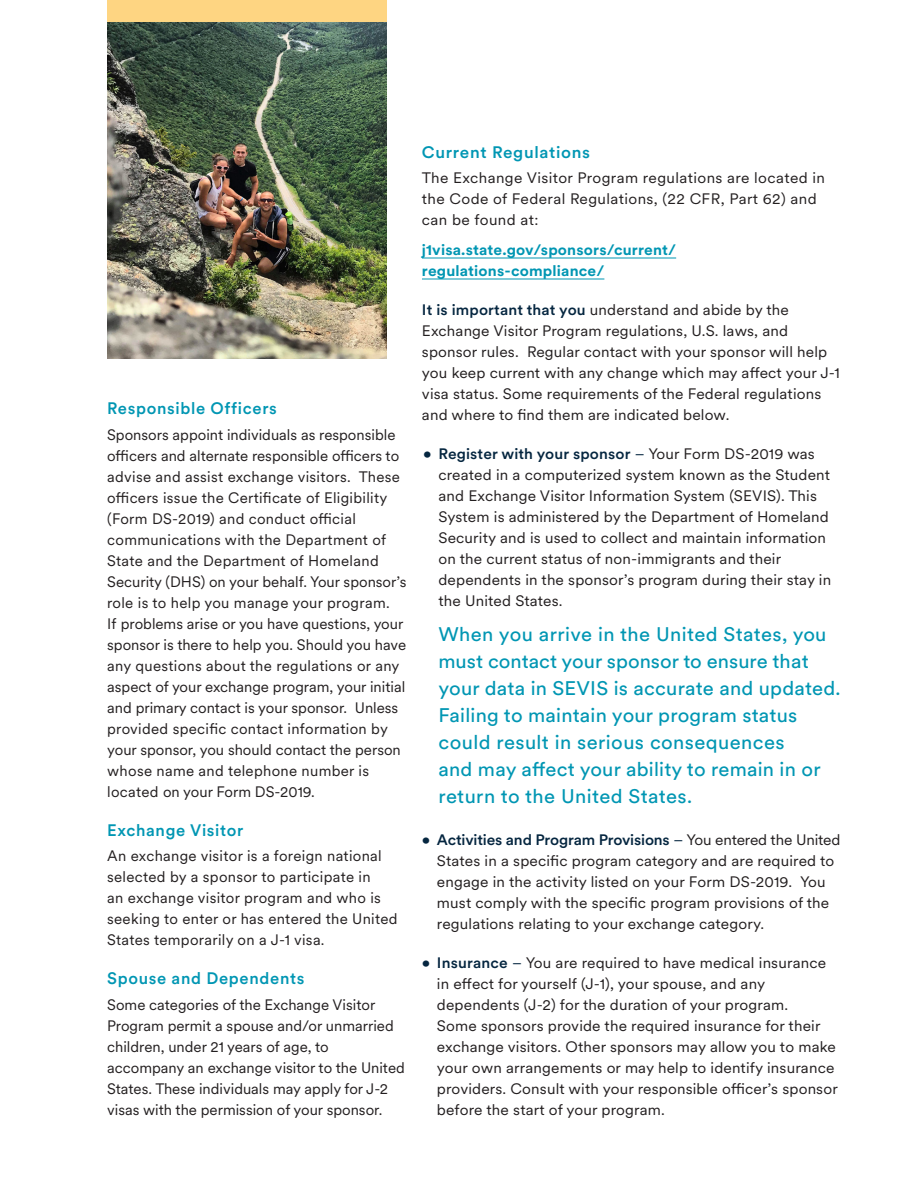
<style>
.page{position:relative;width:918px;height:1188px;background:#fff}
.page>*{position:absolute;margin:0;border:0;box-sizing:border-box;transform-origin:0 0}
.body{font:19.5px/27px "Circular XX";letter-spacing:.01em;color:#0096b3}
._2nd_Subhead{font:500 16.5px "Circular XX";letter-spacing:.04em;color:#0096b3}
.body-2{font:15px/21px "Circular XX";letter-spacing:.01em;color:#231f20}
.body-3{font:700 15px/21px "Circular XX";letter-spacing:.01em;color:#0096b3}
.s1{font-weight:500;color:#052640}
.s2{color:#052640}
</style>
<div class="page">
<img style="left:107px;top:22px;width:280px;height:336px">
<hr style="left:422px;top:258px;width:254px;height:1px;background:#0096b3">
<hr style="left:422px;top:279px;width:182px;height:1px;background:#0096b3">
<div style="left:107px;top:0;width:280px;height:22px;background:#fed582"></div>
<p class="_2nd_Subhead" style="left:107px;top:397px;width:171px">Responsible Officers</p>
<p class="body-2" style="left:107px;top:423px;width:301px">Sponsors appoint individuals as responsible officers and alternate responsible officers to advise and assist exchange visitors. These officers issue the Certificate of Eligibility (Form DS-2019) and conduct official communications with the Department of State and the Department of Homeland Security (DHS) on your behalf. Your sponsor’s role is to help you manage your program.<br>If problems arise or you have questions, your sponsor is there to help you. Should you have any questions about the regulations or any aspect of your exchange program, your initial and primary contact is your sponsor. Unless provided specific contact information by your sponsor, you should contact the person whose name and telephone number is located on your Form DS-2019.</p>
<p class="_2nd_Subhead" style="left:107px;top:818px;width:138px">Exchange Visitor</p>
<p class="body-2" style="left:107px;top:845px;width:292px">An exchange visitor is a foreign national selected by a sponsor to participate in<br>an exchange visitor program and who is seeking to enter or has entered the United States temporarily on a J-1 visa.</p>
<p class="_2nd_Subhead" style="left:107px;top:967px;width:199px">Spouse and Dependents</p>
<p class="body-2" style="left:107px;top:993px;width:299px">Some categories of the Exchange Visitor Program permit a spouse and/or unmarried children, under 21 years of age, to accompany an exchange visitor to the United States. These individuals may apply for J-2 visas with the permission of your sponsor.</p>
<p class="_2nd_Subhead" style="left:422px;top:140px;width:170px">Current Regulations</p>
<p class="body-2" style="left:422px;top:167px;width:405px">The Exchange Visitor Program regulations are located in the Code of Federal Regulations, (22 CFR, Part 62) and can be found at:</p>
<p class="body-3" style="left:422px;top:239px;width:256px">j1visa.state.gov/sponsors/current/ regulations-compliance/</p>
<p class="body-2" style="left:422px;top:299px;width:419px"><span class="s1">It is important that you</span> understand and abide by the Exchange Visitor Program regulations, U.S. laws, and sponsor rules. Regular contact with your sponsor will help you keep current with any change which may affect your J-1 visa status. Some requirements of the Federal regulations and where to find them are indicated below.</p>
<p class="body-2" style="left:438px;top:443px;width:394px;text-indent:-15px"><span class="s1">• Register with your sponsor</span> <span class="s2">–</span> Your Form DS-2019 was created in a computerized system known as the Student and Exchange Visitor Information System (SEVIS). This System is administered by the Department of Homeland Security and is used to collect and maintain information on the current status of non-immigrants and their dependents in the sponsor’s program during their stay in the United States.</p>
<p class="body" style="left:438px;top:619px;width:404px">When you arrive in the United States, you must contact your sponsor to ensure that your data in SEVIS is accurate and updated.<br>Failing to maintain your program status could result in serious consequences<br>and may affect your ability to remain in or return to the United States.</p>
<p class="body-2" style="left:437px;top:828px;width:405px;text-indent:-15px"><span class="s1">• Activities and Program Provisions</span> <span class="s2">–</span> You entered the United States in a specific program category and are required to engage in the activity listed on your Form DS-2019. You must comply with the specific program provisions of the regulations relating to your exchange category.</p>
<p class="body-2" style="left:437px;top:951px;width:402px;text-indent:-15px"><span class="s1">• Insurance</span> <span class="s2">–</span> You are required to have medical insurance in effect for yourself (J-1), your spouse, and any dependents (J-2) for the duration of your program.<br>Some sponsors provide the required insurance for their exchange visitors. Other sponsors may allow you to make your own arrangements or may help to identify insurance providers. Consult with your responsible officer’s sponsor before the start of your program.</p>
</div>
